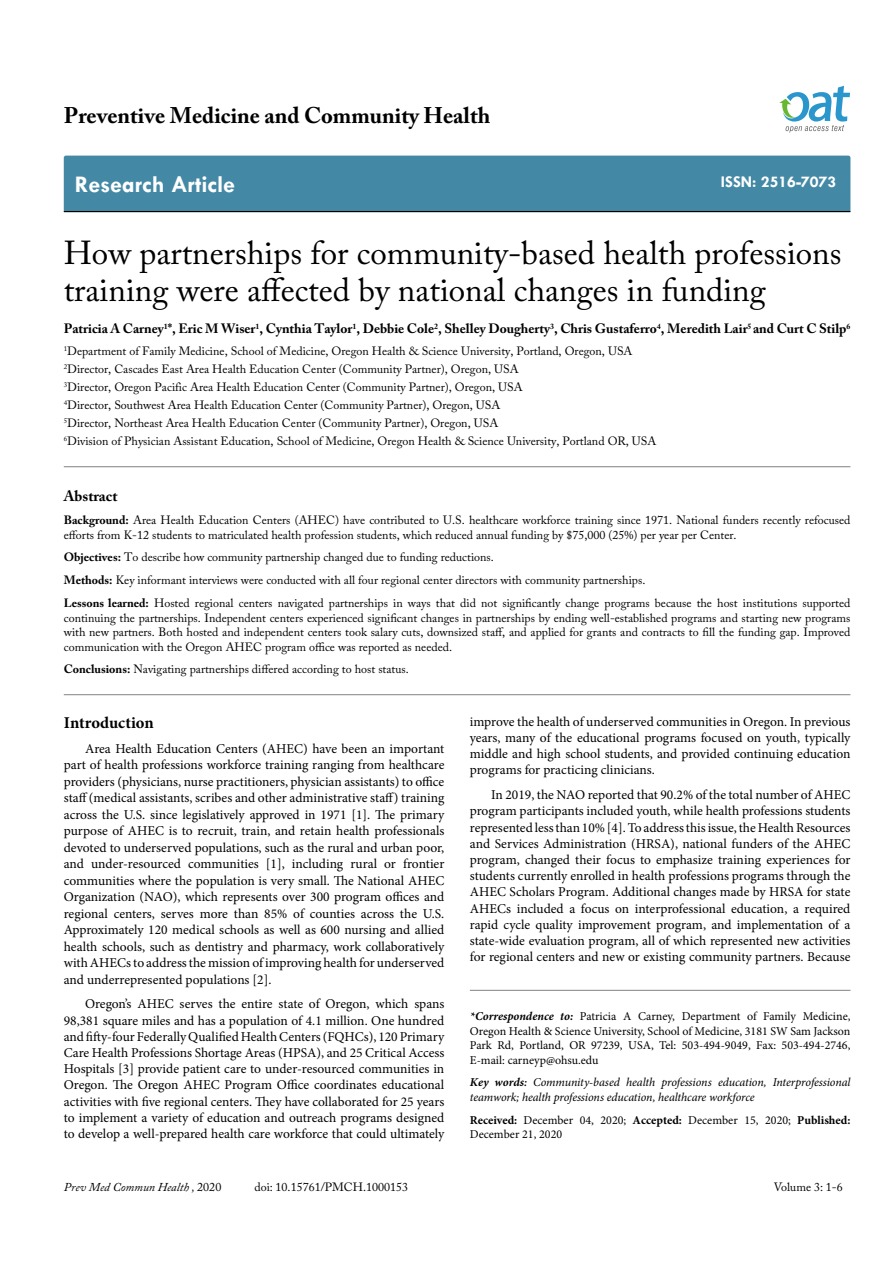
<style>
.page{position:relative;width:893px;height:1263px;background:#fff}
.page>*{position:absolute;margin:0;border:0;box-sizing:border-box;transform-origin:0 0}
.t1{font:33px/37.5px "Adobe Caslon Pro";color:#000}
.t2{font:700 24px "Tw Cen";color:#fff}
.t3{font:700 22.5px "Adobe Caslon Pro";color:#000}
.t4{font:700 16.5px "Tw Cen";color:#fff}
.t5{font:700 16.5px "Minion Pro";letter-spacing:-.005em;color:#000}
.t6{font:700 15px "Adobe Caslon Pro";color:#000}
.t7{font:13.5px/16.2px "Minion Pro";color:#000;text-align:justify}
.t8{font:700 13.5px "Adobe Caslon Pro";color:#000}
.t9{font:12px/18px "Adobe Caslon Pro";color:#000}
.t10{font:12px/14.4px "Minion Pro";color:#000;text-align:justify}
.t11{font:italic 12px/14.4px "Minion Pro";letter-spacing:-.01em;color:#000}
.t12{font:italic 12px "Adobe Caslon Pro";color:#000}
.s1{font-weight:700}
.s2{font-weight:700;font-style:italic}
.s3{font-weight:600}
.s4{font-style:normal}
</style>
<div class="page">
<div style="left:64px;top:156px;width:786px;height:55px;background:#4389a5"></div>
<hr style="left:64px;top:211px;width:786px;height:1px;background:#000">
<svg style="left:779px;top:86px;width:71px;height:47px"></svg>
<hr style="left:64px;top:694px;width:786px;height:1px;background:#808285">
<hr style="left:64px;top:466px;width:786px;height:1px;background:#808285">
<hr style="left:470px;top:990px;width:380px;height:1px;background:#808285">
<h3 class="t3" style="left:64px;top:102px;width:428px">Preventive Medicine and Community Health</h3>
<h2 class="t2" style="left:75px;top:170px;width:162px">Research Article</h2>
<p class="t4" style="left:721px;top:172px;width:117px">ISSN: 2516-7073</p>
<h1 class="t1" style="left:64px;top:233px;width:779px">How partnerships for community-based health professions training were affected by national changes in funding</h1>
<p class="t8" style="left:64px;top:321px;width:788px">Patricia A Carney<sup>1</sup>*, Eric M Wiser<sup>1</sup>, Cynthia Taylor<sup>1</sup>, Debbie Cole<sup>2</sup>, Shelley Dougherty<sup>3</sup>, Chris Gustaferro<sup>4</sup>, Meredith Lair<sup>5</sup> and Curt C Stilp<sup>6</sup></p>
<p class="t9" style="left:64px;top:342px;width:594px"><sup>1</sup>Department of Family Medicine, School of Medicine, Oregon Health &amp; Science University, Portland, Oregon, USA <sup>2</sup>Director, Cascades East Area Health Education Center (Community Partner), Oregon, USA<br><sup>3</sup>Director, Oregon Pacific Area Health Education Center (Community Partner), Oregon, USA<br><sup>4</sup>Director, Southwest Area Health Education Center (Community Partner), Oregon, USA<br><sup>5</sup>Director, Northeast Area Health Education Center (Community Partner), Oregon, USA<br><sup>6</sup>Division of Physician Assistant Education, School of Medicine, Oregon Health &amp; Science University, Portland OR, USA</p>
<p class="t6" style="left:64px;top:487px;width:55px">Abstract</p>
<p class="t9" style="left:64px;top:513px;width:788px;line-height:14.4px"><span class="s1">Background:</span> Area Health Education Centers (AHEC) have contributed to U.S. healthcare workforce training since 1971. National funders recently refocused efforts from K-12 students to matriculated health profession students, which reduced annual funding by $75,000 (25%) per year per Center.</p>
<p class="t9" style="left:64px;top:546px;width:788px;line-height:23px"><span class="s1">Objectives:</span> To describe how community partnership changed due to funding reductions.<br><span class="s1">Methods:</span> Key informant interviews were conducted with all four regional center directors with community partnerships.<br><span class="s1">Lessons learned:</span> Hosted regional centers navigated partnerships in ways that did not significantly change programs because the host institutions supported</p>
<p class="t9" style="left:64px;top:610px;width:788px;line-height:14.4px;text-align:justify">continuing the partnerships. Independent centers experienced significant changes in partnerships by ending well-established programs and starting new programs with new partners. Both hosted and independent centers took salary cuts, downsized staff, and applied for grants and contracts to fill the funding gap. Improved communication with the Oregon AHEC program office was reported as needed.</p>
<p class="t9" style="left:64px;top:660px;width:346px"><span class="s1">Conclusions:</span> Navigating partnerships differed according to host status.</p>
<p class="t5" style="left:64px;top:711px;width:91px">Introduction</p>
<p class="t7" style="left:64px;top:740px;width:382px;text-indent:21px">Area Health Education Centers (AHEC) have been an important part of health professions workforce training ranging from healthcare providers (physicians, nurse practitioners, physician assistants) to office staff (medical assistants, scribes and other administrative staff) training across the U.S. since legislatively approved in 1971 [1]. The primary purpose of AHEC is to recruit, train, and retain health professionals devoted to underserved populations, such as the rural and urban poor, and under-resourced communities [1], including rural or frontier communities where the population is very small. The National AHEC Organization (NAO), which represents over 300 program offices and regional centers, serves more than 85% of counties across the U.S.<br>Approximately 120 medical schools as well as 600 nursing and allied health schools, such as dentistry and pharmacy, work collaboratively with AHECs to address the mission of improving health for underserved and underrepresented populations [2].</p>
<p class="t7" style="left:64px;top:996px;width:382px;text-indent:21px">Oregon’s AHEC serves the entire state of Oregon, which spans 98,381 square miles and has a population of 4.1 million. One hundred and fifty-four Federally Qualified Health Centers (FQHCs), 120 Primary Care Health Professions Shortage Areas (HPSA), and 25 Critical Access Hospitals [3] provide patient care to under-resourced communities in Oregon. The Oregon AHEC Program Office coordinates educational activities with five regional centers. They have collaborated for 25 years to implement a variety of education and outreach programs designed to develop a well-prepared health care workforce that could ultimately</p>
<p class="t7" style="left:470px;top:713px;width:382px">improve the health of underserved communities in Oregon. In previous years, many of the educational programs focused on youth, typically middle and high school students, and provided continuing education programs for practicing clinicians.</p>
<p class="t7" style="left:470px;top:787px;width:382px;text-indent:21px">In 2019, the NAO reported that 90.2% of the total number of AHEC program participants included youth, while health professions students represented less than 10% [4]. To address this issue, the Health Resources and Services Administration (HRSA), national funders of the AHEC program, changed their focus to emphasize training experiences for students currently enrolled in health professions programs through the AHEC Scholars Program. Additional changes made by HRSA for state AHECs included a focus on interprofessional education, a required rapid cycle quality improvement program, and implementation of a state-wide evaluation program, all of which represented new activities for regional centers and new or existing community partners. Because</p>
<p class="t10" style="left:470px;top:1009px;width:382px"><span class="s2">*Correspondence to:</span> Patricia A Carney, Department of Family Medicine, Oregon Health &amp; Science University, School of Medicine, 3181 SW Sam Jackson Park Rd, Portland, OR 97239, USA, Tel: 503-494-9049, Fax: 503-494-2746, E-mail: carneyp@ohsu.edu</p>
<p class="t11" style="left:470px;top:1075px;width:382px"><span class="s1">Key words</span><span class="s3">:</span> Community-based health professions education, Interprofessional teamwork; health professions education, healthcare workforce</p>
<p class="t10" style="left:470px;top:1113px;width:382px"><span class="s1">Received:</span> December 04, 2020; <span class="s1">Accepted:</span> December 15, 2020; <span class="s1">Published:<br></span>December 21, 2020</p>
<p class="t12" style="left:64px;top:1180px;width:159px">Prev Med Commun Health , <span class="s4">2020</span></p>
<p class="t9" style="left:254px;top:1178px;width:155px">doi: 10.15761/PMCH.1000153</p>
<p class="t9" style="left:774px;top:1178px;width:71px">Volume 3: 1-6</p>
</div>
